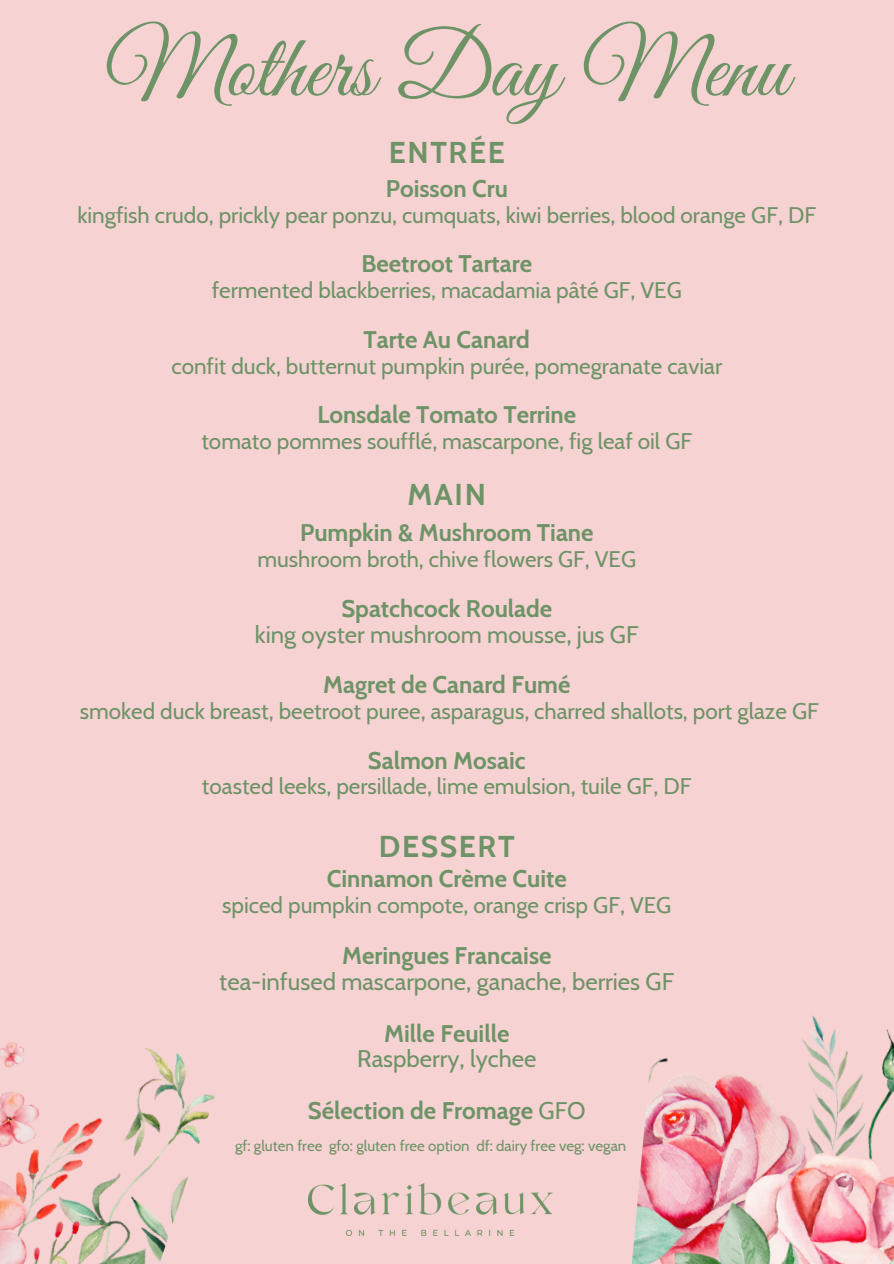
<style>
.page{position:relative;width:894px;height:1264px;background:#fff}
.page>*{position:absolute;margin:0;border:0;box-sizing:border-box;transform-origin:0 0}
.t1{font:91.05px "Great Vibes";color:#6d9367}
.t2{font:700 30px "Cabin";letter-spacing:.055em;color:#6d9367}
.t3{font:700 24px "Cabin";color:#6d9367}
.t4{font:24px/25.8px "Cabin";color:#6d9367;text-align:center}
.t5{font:22.5px "Cabin";color:#6d9367}
.t6{font:15px "Cabin";color:#6d9367}
.s1{font-weight:700}
.s2{font-weight:400}
</style>
<div class="page">
<div style="left:0;top:0;width:893px;height:1263px;background:#f7d2d2"></div>
<img style="left:309px;top:1183px;width:243px;height:51px">
<img style="left:0;top:1042px;width:215px;height:221px">
<img style="left:632px;top:1015px;width:261px;height:248px">
<h1 class="t1" style="left:105px;top:18px;width:684px">Mothers Day Menu</h1>
<h3 class="t2" style="left:389px;top:134px;width:117px">ENTRÉE</h3>
<h3 class="t3" style="left:385px;top:174px;width:124px">Poisson Cru</h3>
<h3 class="t5" style="left:77px;top:201px;width:740px">kingfish crudo, prickly pear ponzu, cumquats, kiwi berries, blood orange GF, DF</h3>
<h3 class="t3" style="left:361px;top:249px;width:172px">Beetroot Tartare</h3>
<h3 class="t5" style="left:212px;top:276px;width:471px">fermented blackberries, macadamia pâté GF, VEG</h3>
<h3 class="t3" style="left:363px;top:324px;width:168px">Tarte Au Canard</h3>
<h3 class="t5" style="left:171px;top:352px;width:552px">confit duck, butternut pumpkin purée, pomegranate caviar</h3>
<h2 class="t3" style="left:317px;top:400px;width:260px">Lonsdale Tomato Terrine</h2>
<h2 class="t5" style="left:201px;top:427px;width:492px">tomato pommes soufflé, mascarpone, fig leaf oil GF</h2>
<h3 class="t2" style="left:407px;top:476px;width:80px">MAIN</h3>
<h3 class="t3" style="left:300px;top:518px;width:295px">Pumpkin &amp; Mushroom Tiane</h3>
<h3 class="t5" style="left:257px;top:545px;width:380px">mushroom broth, chive flowers GF, VEG</h3>
<h3 class="t4" style="left:255px;top:595px;width:385px"><span class="s1">Spatchcock Roulade<br></span>king oyster mushroom mousse, jus GF</h3>
<h3 class="t3" style="left:323px;top:670px;width:249px">Magret de Canard Fumé</h3>
<h3 class="t5" style="left:80px;top:697px;width:740px">smoked duck breast, beetroot puree, asparagus, charred shallots, port glaze GF</h3>
<h2 class="t3" style="left:368px;top:745px;width:159px">Salmon Mosaic</h2>
<h2 class="t5" style="left:202px;top:772px;width:491px">toasted leeks, persillade, lime emulsion, tuile GF, DF</h2>
<p class="t2" style="left:379px;top:827px;width:137px">DESSERT</p>
<h3 class="t3" style="left:327px;top:864px;width:241px">Cinnamon Crème Cuite</h3>
<h3 class="t5" style="left:222px;top:891px;width:450px">spiced pumpkin compote, orange crisp GF, VEG</h3>
<h3 class="t4" style="left:219px;top:942px;width:456px"><span class="s1">Meringues Francaise<br></span>tea-infused mascarpone, ganache, berries GF</h3>
<h3 class="t4" style="left:357px;top:1020px;width:180px"><span class="s1">Mille Feuille<br></span>Raspberry, lychee</h3>
<p class="t3" style="left:308px;top:1096px;width:279px">Sélection de Fromage <span class="s2">GFO</span></p>
<p class="t6" style="left:235px;top:1136px;width:392px">gf: gluten free gfo: gluten free option df: dairy free veg: vegan</p>
</div>
